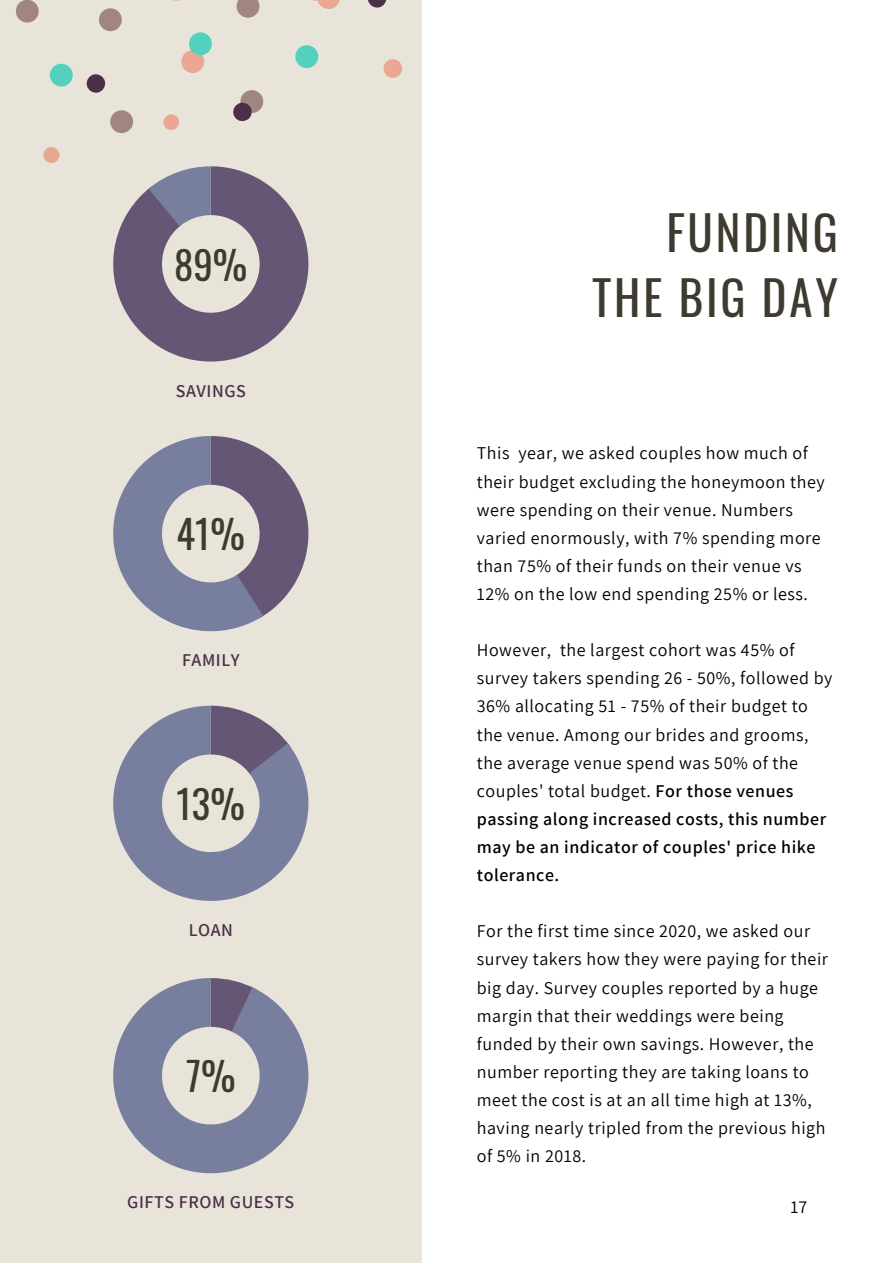
<style>
.page{position:relative;width:893px;height:1264px;background:#fff}
.page>*{position:absolute;margin:0;border:0;box-sizing:border-box;transform-origin:0 0}
.t1{font:46.8px/65.2px "Oswald";letter-spacing:.06em;color:#3e3a2f;text-align:right}
.t2{font:38.7px "Oswald";color:#3e3a2f}
.t3{font:18px/28px "Assistant";letter-spacing:.03em;color:#000}
.t4{font:600 18px "Assistant";letter-spacing:.03em;color:#4b3048}
.s1{font-weight:600}
</style>
<div class="page">
<div style="left:0;top:0;width:422px;height:1262px;background:#e8e4d9"></div>
<svg style="left:163px;top:114px;width:16px;height:16px"></svg>
<svg style="left:383px;top:59px;width:19px;height:19px"></svg>
<svg style="left:43px;top:147px;width:17px;height:16px"></svg>
<svg style="left:110px;top:110px;width:23px;height:23px"></svg>
<svg style="left:99px;top:8px;width:23px;height:24px"></svg>
<svg style="left:15px;top:0;width:24px;height:23px"></svg>
<svg style="left:236px;top:0;width:24px;height:18px"></svg>
<svg style="left:313px;top:0;width:27px;height:9px"></svg>
<svg style="left:181px;top:32px;width:31px;height:41px"></svg>
<svg style="left:49px;top:63px;width:24px;height:24px"></svg>
<svg style="left:295px;top:45px;width:24px;height:23px"></svg>
<svg style="left:233px;top:90px;width:31px;height:31px"></svg>
<svg style="left:368px;top:0;width:18px;height:8px"></svg>
<svg style="left:86px;top:74px;width:20px;height:19px"></svg>
<svg style="left:113px;top:166px;width:195px;height:195px"></svg>
<svg style="left:113px;top:705px;width:195px;height:195px"></svg>
<svg style="left:113px;top:436px;width:195px;height:195px"></svg>
<svg style="left:113px;top:978px;width:195px;height:195px"></svg>
<h2 class="t2" style="left:174px;top:234px;width:75px">89%</h2>
<p class="t4" style="left:176px;top:378px;width:71px">SAVINGS</p>
<h2 class="t2" style="left:176px;top:504px;width:70px">41%</h2>
<p class="t4" style="left:182px;top:647px;width:59px">FAMILY</p>
<h2 class="t2" style="left:177px;top:773px;width:70px">13%</h2>
<p class="t4" style="left:189px;top:917px;width:46px">LOAN</p>
<h2 class="t2" style="left:186px;top:1046px;width:51px">7%</h2>
<p class="t4" style="left:127px;top:1189px;width:168px">GIFTS FROM GUESTS</p>
<h1 class="t1" style="left:592px;top:198px;width:247px">FUNDING<br>THE BIG DAY</h1>
<p class="t3" style="left:477px;top:439px;width:349px">This year, we asked couples how much of their budget excluding the honeymoon they were spending on their venue. Numbers varied enormously, with 7% spending more than 75% of their funds on their venue vs 12% on the low end spending 25% or less.</p>
<p class="t3" style="left:477px;top:635px;width:357px">However, the largest cohort was 45% of survey takers spending 26 - 50%, followed by 36% allocating 51 - 75% of their budget to the venue. Among our brides and grooms, the average venue spend was 50% of the couples' total budget. <span class="s1">For those venues passing along increased costs, this number may be an indicator of couples' price hike tolerance.</span></p>
<p class="t3" style="left:477px;top:916px;width:352px">For the first time since 2020, we asked our survey takers how they were paying for their big day. Survey couples reported by a huge margin that their weddings were being funded by their own savings. However, the number reporting they are taking loans to meet the cost is at an all time high at 13%, having nearly tripled from the previous high of 5% in 2018.</p>
<p class="t3" style="left:790px;top:1192px;width:18px">17</p>
</div>
